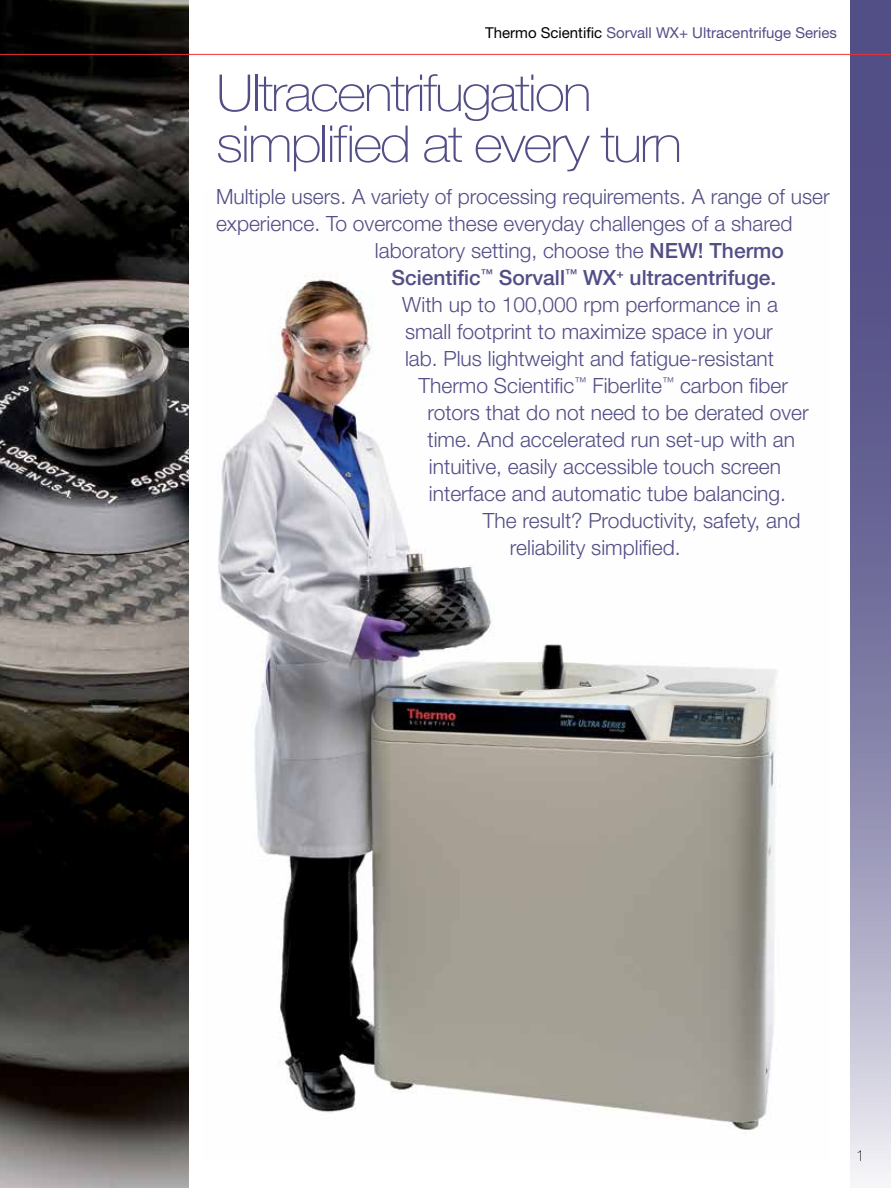
<style>
.page{position:relative;width:891px;height:1188px;background:#fff}
.page>*{position:absolute;margin:0;border:0;box-sizing:border-box;transform-origin:0 0}
.t1{font:100 51px/51px "Helvetica Neue LT Std";letter-spacing:-.04em;color:#524e86;scale:1.1 1}
.t2{font:300 21px "Helvetica Neue LT Std";color:#524e86}
.t3{font:500 21px "Helvetica Neue LT Std";color:#524e86}
.t4{font:15px "Helvetica Neue LT Std";color:#524e86}
.t5{font:100 condensed 15px "Helvetica Neue LT Std";color:#000}
.s1{color:#000}
.s2{font-weight:500}
</style>
<div class="page">
<img style="left:0;top:0;width:189px;height:1188px">
<svg style="left:850px;top:0;width:41px;height:1178px;background:#817ea7"></svg>
<img style="left:218px;top:274px;width:559px;height:860px">
<hr style="left:0;top:54px;width:891px;height:1px;background:#ee3134">
<p class="t4" style="left:485px;top:23px;width:353px"><span class="s1">Thermo Scientific</span> Sorvall WX+ Ultracentrifuge Series</p>
<h1 class="t1" style="left:216px;top:67px;width:425px">Ultracentrifugation simplified at every turn</h1>
<p class="t2" style="left:216px;top:184px;width:615px">Multiple users. A variety of processing requirements. A range of user</p>
<p class="t2" style="left:216px;top:211px;width:578px">experience. To overcome these everyday challenges of a shared</p>
<p class="t2" style="left:375px;top:238px;width:410px">laboratory setting, choose the <span class="s2">NEW! Thermo</span></p>
<p class="t3" style="left:391px;top:265px;width:386px">Scientific<sup>™</sup> Sorvall<sup>™</sup> WX<sup>+</sup> ultracentrifuge.</p>
<p class="t2" style="left:402px;top:292px;width:377px">With up to 100,000 rpm performance in a</p>
<p class="t2" style="left:405px;top:319px;width:369px">small footprint to maximize space in your</p>
<p class="t2" style="left:405px;top:346px;width:371px">lab. Plus lightweight and fatigue-resistant</p>
<p class="t2" style="left:419px;top:373px;width:371px">Thermo Scientific<sup>™</sup> Fiberlite<sup>™</sup> carbon fiber</p>
<p class="t2" style="left:427px;top:400px;width:383px">rotors that do not need to be derated over</p>
<p class="t2" style="left:427px;top:427px;width:369px">time. And accelerated run set-up with an</p>
<p class="t2" style="left:429px;top:454px;width:354px">intuitive, easily accessible touch screen</p>
<p class="t2" style="left:429px;top:481px;width:359px">interface and automatic tube balancing.</p>
<p class="t2" style="left:483px;top:508px;width:319px">The result? Productivity, safety, and</p>
<p class="t2" style="left:510px;top:535px;width:172px">reliability simplified.</p>
<p class="t5" style="left:857px;top:1147px;width:9px">1</p>
</div>
